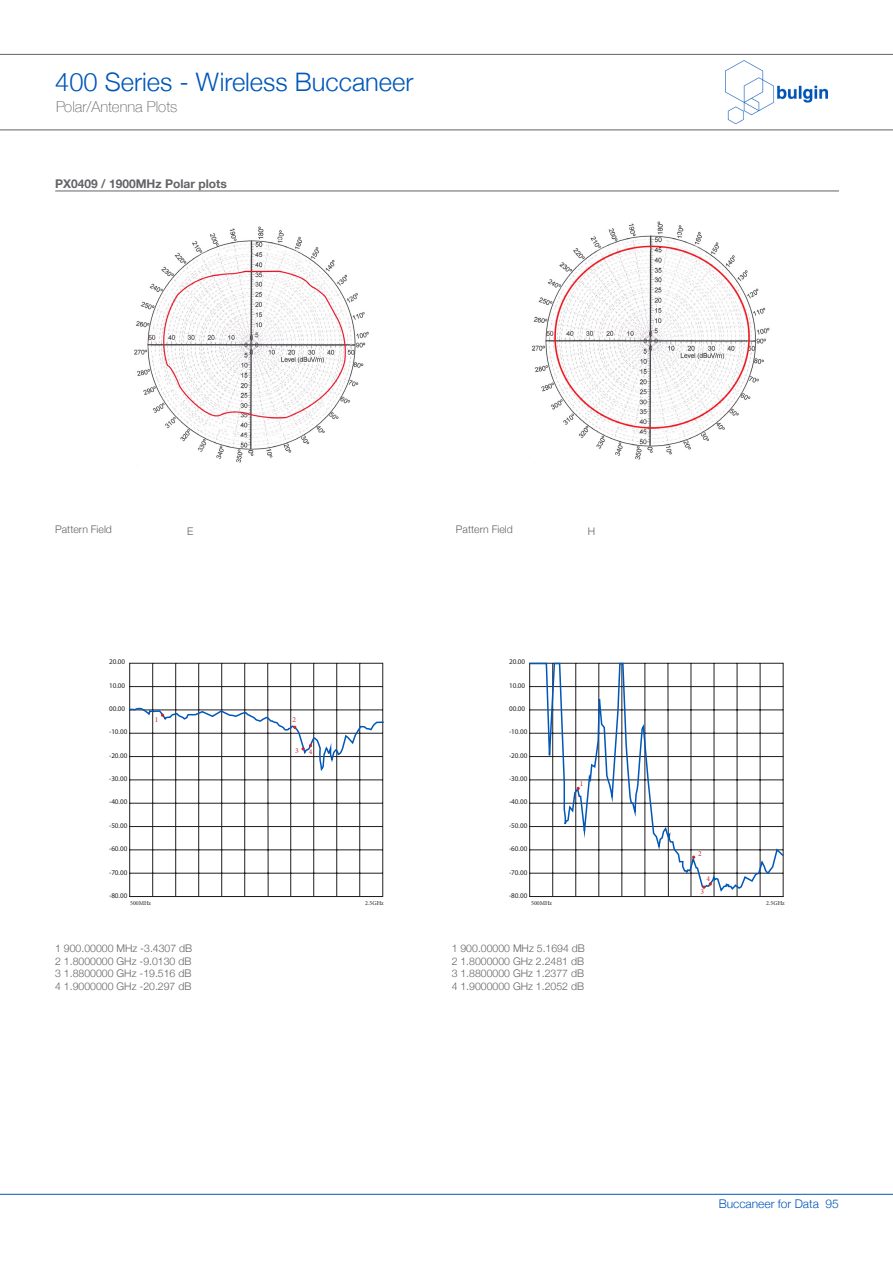
<style>
.page{position:relative;width:893px;height:1263px;background:#fff}
.page>*{position:absolute;margin:0;border:0;box-sizing:border-box;transform-origin:0 0}
.t1{font:300 25.5px "Helvetica Neue";color:#0057b8}
.t2{font:100 15px "Helvetica Neue";color:#636366}
.t3{font:700 12px "Helvetica Neue";color:#636366}
.t4{font:300 12px "Helvetica Neue";color:#0057b8}
.t5{font:300 10.5px/12.6px "Helvetica Neue";color:#636366;text-align:justify}
.t6{font:7.5px "Minion Pro";color:#d1232a}
.t7{font:7.2px "Myriad Pro";color:#231f20}
.t8{font:6px "Minion Pro";color:#231f20}
</style>
<div class="page">
<hr style="left:0;top:1194px;width:893px;height:1px;background:#0057b8">
<img style="left:726px;top:61px;width:101px;height:63px">
<hr style="left:0;top:54px;width:893px;height:1px;background:#636366">
<hr style="left:0;top:129px;width:893px;height:1px;background:#636366">
<hr style="left:55px;top:191px;width:784px;height:1px;background:#636366">
<img style="left:134px;top:226px;width:235px;height:237px">
<img style="left:531px;top:221px;width:239px;height:239px">
<svg style="left:129px;top:662px;width:254px;height:235px"></svg>
<svg style="left:529px;top:662px;width:255px;height:231px"></svg>
<svg style="left:129px;top:707px;width:255px;height:62px"></svg>
<svg style="left:692px;top:855px;width:3px;height:4px"></svg>
<svg style="left:702px;top:882px;width:10px;height:7px"></svg>
<h1 class="t1" style="left:55px;top:62px;width:360px">400 Series - Wireless Buccaneer</h1>
<h2 class="t2" style="left:56px;top:95px;width:123px">Polar/Antenna Plots</h2>
<p class="t3" style="left:55px;top:174px;width:173px">PX0409 / 1900MHz Polar plots</p>
<p class="t5" style="left:55px;top:522px;width:58px">Pattern Field</p>
<p class="t5" style="left:187px;top:524px;width:8px">E</p>
<p class="t5" style="left:456px;top:522px;width:58px">Pattern Field</p>
<p class="t5" style="left:588px;top:524px;width:9px">H</p>
<p class="t7" style="left:109px;top:657px;width:18px">20.00</p>
<p class="t7" style="left:109px;top:681px;width:18px">10.00</p>
<p class="t7" style="left:109px;top:704px;width:18px">00.00</p>
<p class="t7" style="left:109px;top:727px;width:20px">-10.00</p>
<p class="t7" style="left:109px;top:751px;width:20px">-20.00</p>
<p class="t7" style="left:109px;top:774px;width:20px">-30.00</p>
<p class="t7" style="left:109px;top:797px;width:20px">-40.00</p>
<p class="t7" style="left:109px;top:821px;width:20px">-50.00</p>
<p class="t7" style="left:109px;top:844px;width:20px">-60.00</p>
<p class="t7" style="left:109px;top:868px;width:20px">-70.00</p>
<p class="t7" style="left:109px;top:891px;width:20px">-80.00</p>
<p class="t6" style="left:155px;top:715px;width:5px">1</p>
<p class="t6" style="left:292px;top:715px;width:5px">2</p>
<p class="t6" style="left:295px;top:745px;width:5px">3</p>
<p class="t6" style="left:309px;top:747px;width:5px">4</p>
<p class="t7" style="left:509px;top:657px;width:18px">20.00</p>
<p class="t7" style="left:509px;top:681px;width:18px">10.00</p>
<p class="t7" style="left:509px;top:704px;width:18px">00.00</p>
<p class="t7" style="left:509px;top:727px;width:20px">-10.00</p>
<p class="t7" style="left:509px;top:751px;width:20px">-20.00</p>
<p class="t7" style="left:509px;top:774px;width:20px">-30.00</p>
<p class="t7" style="left:509px;top:797px;width:20px">-40.00</p>
<p class="t7" style="left:509px;top:821px;width:20px">-50.00</p>
<p class="t7" style="left:509px;top:844px;width:20px">-60.00</p>
<p class="t7" style="left:509px;top:868px;width:20px">-70.00</p>
<p class="t7" style="left:509px;top:891px;width:20px">-80.00</p>
<p class="t6" style="left:580px;top:778px;width:5px">1</p>
<p class="t6" style="left:698px;top:849px;width:5px">2</p>
<p class="t6" style="left:700px;top:887px;width:5px">3</p>
<p class="t6" style="left:706px;top:874px;width:5px">4</p>
<p class="t8" style="left:130px;top:899px;width:23px">500MHz</p>
<p class="t8" style="left:365px;top:899px;width:20px">2.5GHz</p>
<p class="t8" style="left:531px;top:899px;width:23px">500MHz</p>
<p class="t8" style="left:766px;top:899px;width:20px">2.5GHz</p>
<p class="t5" style="left:55px;top:941px;width:139px">1 900.00000 MHz -3.4307 dB 2 1.8000000 GHz -9.0130 dB 3 1.8800000 GHz -19.516 dB 4 1.9000000 GHz -20.297 dB</p>
<p class="t5" style="left:452px;top:941px;width:135px">1 900.00000 MHz 5.1694 dB 2 1.8000000 GHz 2.2481 dB 3 1.8800000 GHz 1.2377 dB 4 1.9000000 GHz 1.2052 dB</p>
<p class="t4" style="left:719px;top:1194px;width:122px">Buccaneer for Data 95</p>
</div>
